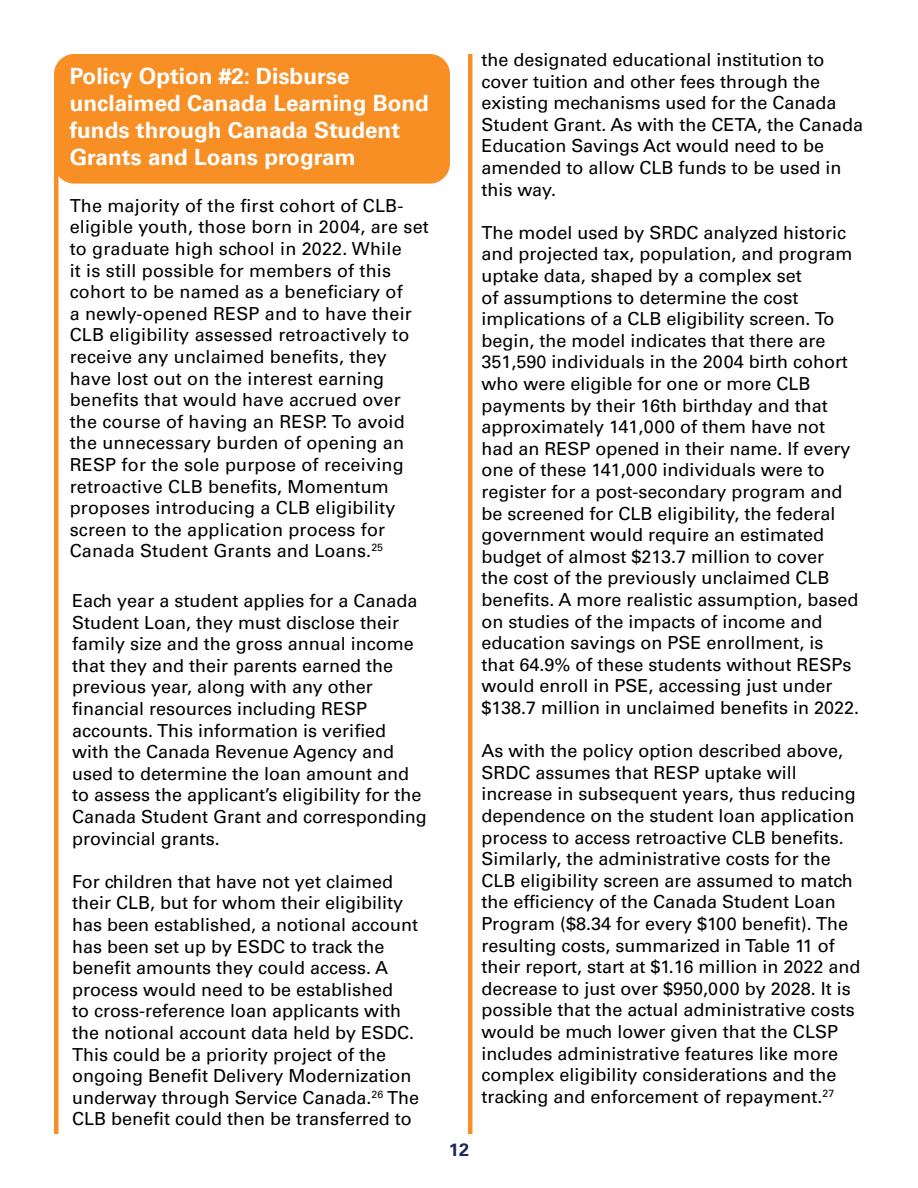
<style>
.page{position:relative;width:918px;height:1188px;background:#fff}
.page>*{position:absolute;margin:0;border:0;box-sizing:border-box;transform-origin:0 0}
.t1{font:700 22.5px/27px "Univers LT Pro 65";color:#fff}
.t2{font:18px/21.6px "Univers LT Pro 55 Roman";color:#000}
.t3{font:700 18px "Univers LT Pro 65";color:#1d2858}
</style>
<div class="page">
<div style="left:56px;top:56px;width:392px;height:125px;background:#f78f25;border-radius:18px"></div>
<div style="left:54px;top:54px;width:396px;height:130px;border:4px solid #f78f25;border-radius:18px"></div>
<hr style="left:54px;top:148px;width:4px;height:986px;background:#f78f25">
<hr style="left:468px;top:54px;width:4px;height:1080px;background:#f78f25">
<p class="t1" style="left:70px;top:62px;width:361px">Policy Option #2: Disburse unclaimed Canada Learning Bond funds through Canada Student<br>Grants and Loans program</p>
<p class="t2" style="left:70px;top:194px;width:361px">The majority of the first cohort of CLB&shy;eligible youth, those born in 2004, are set to graduate high school in 2022. While<br>it is still possible for members of this cohort to be named as a beneficiary of<br>a newly-opened RESP and to have their CLB eligibility assessed retroactively to receive any unclaimed benefits, they have lost out on the interest earning benefits that would have accrued over the course of having an RESP. To avoid the unnecessary burden of opening an RESP for the sole purpose of receiving retroactive CLB benefits, Momentum proposes introducing a CLB eligibility screen to the application process for Canada Student Grants and Loans.<sup>25</sup></p>
<p class="t2" style="left:72px;top:589px;width:356px">Each year a student applies for a Canada Student Loan, they must disclose their family size and the gross annual income that they and their parents earned the previous year, along with any other financial resources including RESP accounts. This information is verified with the Canada Revenue Agency and used to determine the loan amount and to assess the applicant’s eligibility for the Canada Student Grant and corresponding provincial grants.</p>
<p class="t2" style="left:72px;top:870px;width:349px">For children that have not yet claimed their CLB, but for whom their eligibility has been established, a notional account has been set up by ESDC to track the benefit amounts they could access. A process would need to be established<br>to cross-reference loan applicants with the notional account data held by ESDC.<br>This could be a priority project of the ongoing Benefit Delivery Modernization underway through Service Canada.<sup>26</sup> The CLB benefit could then be transferred to</p>
<p class="t2" style="left:482px;top:48px;width:383px">the designated educational institution to cover tuition and other fees through the existing mechanisms used for the Canada Student Grant. As with the CETA, the Canada Education Savings Act would need to be amended to allow CLB funds to be used in this way.</p>
<p class="t2" style="left:482px;top:221px;width:379px">The model used by SRDC analyzed historic and projected tax, population, and program uptake data, shaped by a complex set<br>of assumptions to determine the cost implications of a CLB eligibility screen. To begin, the model indicates that there are 351,590 individuals in the 2004 birth cohort who were eligible for one or more CLB payments by their 16th birthday and that approximately 141,000 of them have not had an RESP opened in their name. If every one of these 141,000 individuals were to register for a post-secondary program and be screened for CLB eligibility, the federal government would require an estimated budget of almost $213.7 million to cover<br>the cost of the previously unclaimed CLB benefits. A more realistic assumption, based on studies of the impacts of income and education savings on PSE enrollment, is that 64.9% of these students without RESPs would enroll in PSE, accessing just under $138.7 million in unclaimed benefits in 2022.</p>
<p class="t2" style="left:482px;top:739px;width:381px">As with the policy option described above, SRDC assumes that RESP uptake will increase in subsequent years, thus reducing dependence on the student loan application process to access retroactive CLB benefits.<br>Similarly, the administrative costs for the CLB eligibility screen are assumed to match the efficiency of the Canada Student Loan Program ($8.34 for every $100 benefit). The resulting costs, summarized in Table 11 of their report, start at $1.16 million in 2022 and decrease to just over $950,000 by 2028. It is possible that the actual administrative costs would be much lower given that the CLSP includes administrative features like more complex eligibility considerations and the tracking and enforcement of repayment.<sup>27</sup></p>
<p class="t3" style="left:449px;top:1137px;width:22px">12</p>
</div>
